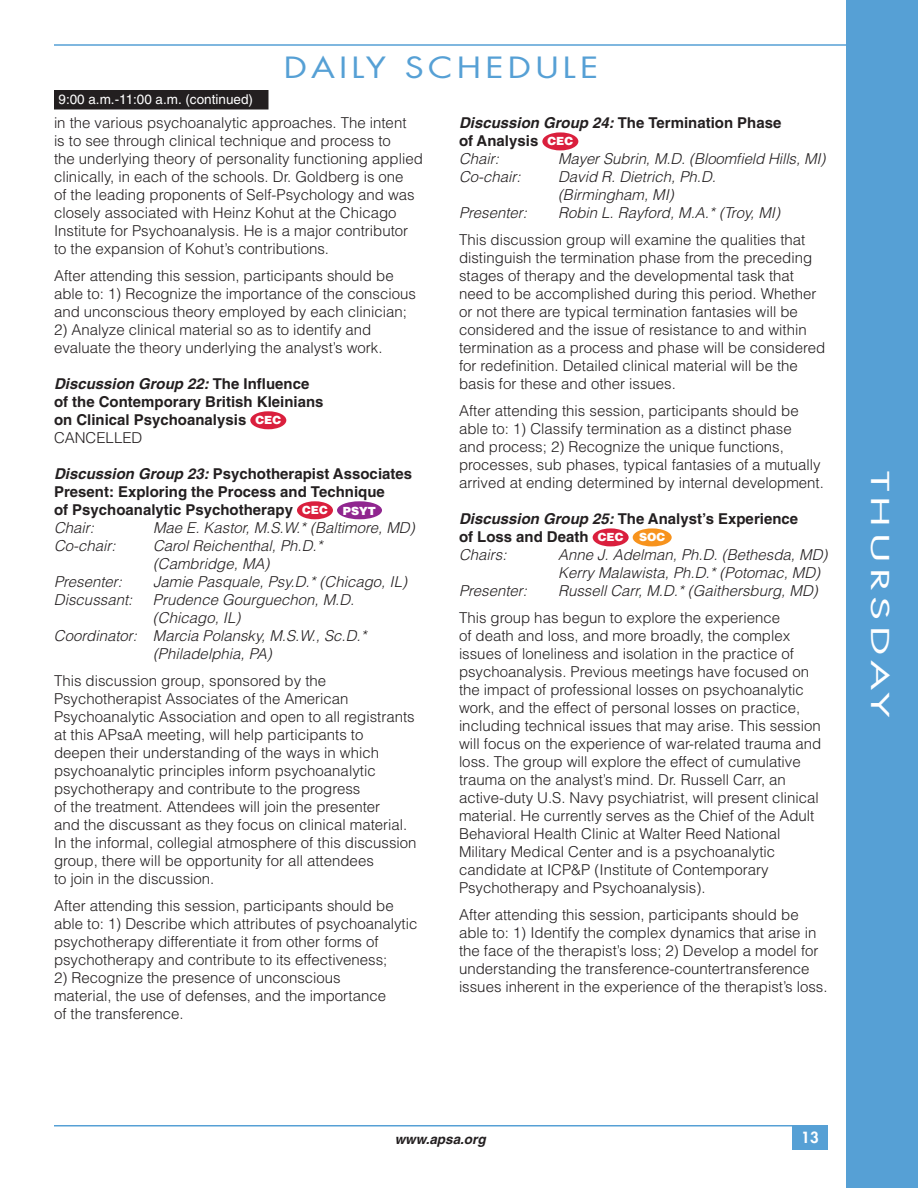
<style>
.page{position:relative;width:918px;height:1188px;background:#fff}
.page>*{position:absolute;margin:0;border:0;box-sizing:border-box;transform-origin:0 0}
.t1{font:28.5px "Futura";letter-spacing:.125em;color:#56a0d5;scale:1.2 1}
.t2{font:24px "Futura";letter-spacing:.125em;color:#fff;scale:1.8 1}
.t3{font:300 15px/18px "Helvetica";color:#231f20}
.t4{font:italic 300 15px/18px "Helvetica";color:#231f20}
.t5{font:700 15px/18px "Helvetica";color:#231f20}
.t6{font:800 15px "Futura";color:#fff}
.t7{font:13.5px "Helvetica";color:#fff}
.t8{font:italic 700 13.5px "Helvetica";color:#231f20}
.t9{font:900 11.25px "Helvetica";color:#fff}
.s1{font-style:italic}
</style>
<div class="page">
<div style="left:633px;top:528px;width:39px;height:18px;background:#f7931d;border-radius:50%"></div>
<div style="left:593px;top:528px;width:36px;height:18px;background:#da1f3d;border-radius:50%"></div>
<div style="left:542px;top:132px;width:36px;height:18px;background:#da1f3d;border-radius:50%"></div>
<div style="left:337px;top:501px;width:45px;height:18px;background:#90268f;border-radius:50%"></div>
<div style="left:297px;top:501px;width:36px;height:18px;background:#da1f3d;border-radius:50%"></div>
<div style="left:250px;top:411px;width:36px;height:18px;background:#da1f3d;border-radius:50%"></div>
<hr style="left:54px;top:44px;width:810px;height:2px;background:#56a0d5">
<div style="left:846px;top:0;width:72px;height:1188px;background:#56a0d5"></div>
<div style="left:54px;top:90px;width:214px;height:20px;background:#231f20"></div>
<div style="left:792px;top:1126px;width:36px;height:24px;background:#56a0d5"></div>
<hr style="left:54px;top:1125px;width:774px;height:1px;background:#56a0d5">
<p class="t7" style="left:58px;top:95px;width:196px">9:00 a.m.-11:00 a.m. (continued)</p>
<h1 class="t1" style="left:284px;top:54px;width:264px">DAILY SCHEDULE</h1>
<p class="t3" style="left:54px;top:114px;width:370px">in the various psychoanalytic approaches. The intent<br>is to see through clinical technique and process to<br>the underlying theory of personality functioning applied clinically, in each of the schools. Dr. Goldberg is one<br>of the leading proponents of Self-Psychology and was closely associated with Heinz Kohut at the Chicago Institute for Psychoanalysis. He is a major contributor to the expansion of Kohut’s contributions.</p>
<p class="t3" style="left:54px;top:267px;width:363px">After attending this session, participants should be able to: 1) Recognize the importance of the conscious and unconscious theory employed by each clinician;</p>
<p class="t3" style="left:54px;top:321px;width:330px">2) Analyze clinical material so as to identify and evaluate the theory underlying the analyst’s work.</p>
<p class="t5" style="left:54px;top:376px;width:271px"><span class="s1">Discussion Group 22:</span> The Influence of the Contemporary British Kleinians on Clinical Psychoanalysis</p>
<p class="t3" style="left:54px;top:429px;width:90px">CANCELLED</p>
<p class="t5" style="left:54px;top:466px;width:360px"><span class="s1">Discussion Group 23:</span> Psychotherapist Associates<br>Present: Exploring the Process and Technique<br>of Psychoanalytic Psychotherapy</p>
<p class="t4" style="left:54px;top:519px;width:42px">Chair:</p>
<p class="t4" style="left:153px;top:519px;width:263px">Mae E. Kastor, M.S.W.* (Baltimore, MD)</p>
<p class="t4" style="left:54px;top:537px;width:63px">Co-chair:</p>
<p class="t4" style="left:153px;top:537px;width:171px">Carol Reichenthal, Ph.D.* (Cambridge, MA)</p>
<p class="t4" style="left:54px;top:573px;width:70px">Presenter:</p>
<p class="t4" style="left:153px;top:573px;width:256px">Jamie Pasquale, Psy.D.* (Chicago, IL)</p>
<p class="t4" style="left:54px;top:591px;width:80px">Discussant:</p>
<p class="t4" style="left:153px;top:591px;width:203px">Prudence Gourguechon, M.D.</p>
<p class="t4" style="left:153px;top:609px;width:89px">(Chicago, IL)</p>
<p class="t4" style="left:54px;top:627px;width:314px">Coordinator: Marcia Polansky, M.S.W., Sc.D.*</p>
<p class="t4" style="left:153px;top:645px;width:120px">(Philadelphia, PA)</p>
<p class="t3" style="left:54px;top:672px;width:364px">This discussion group, sponsored by the Psychotherapist Associates of the American Psychoanalytic Association and open to all registrants at this APsaA meeting, will help participants to deepen their understanding of the ways in which psychoanalytic principles inform psychoanalytic psychotherapy and contribute to the progress<br>of the treatment. Attendees will join the presenter<br>and the discussant as they focus on clinical material.<br>In the informal, collegial atmosphere of this discussion group, there will be opportunity for all attendees<br>to join in the discussion.</p>
<p class="t3" style="left:54px;top:897px;width:365px">After attending this session, participants should be able to: 1) Describe which attributes of psychoanalytic psychotherapy differentiate it from other forms of psychotherapy and contribute to its effectiveness;</p>
<p class="t3" style="left:54px;top:969px;width:334px">2) Recognize the presence of unconscious material, the use of defenses, and the importance of the transference.</p>
<p class="t9" style="left:256px;top:414px;width:27px">CEC</p>
<p class="t9" style="left:302px;top:504px;width:27px">CEC</p>
<p class="t9" style="left:343px;top:504px;width:35px">PSYT</p>
<p class="t5" style="left:459px;top:115px;width:324px"><span class="s1">Discussion Group 24:</span> The Termination Phase of Analysis</p>
<p class="t4" style="left:459px;top:150px;width:42px">Chair:</p>
<p class="t4" style="left:558px;top:150px;width:269px">Mayer Subrin, M.D. (Bloomfield Hills, MI)</p>
<p class="t4" style="left:459px;top:168px;width:63px">Co-chair:</p>
<p class="t4" style="left:558px;top:168px;width:160px">David R. Dietrich, Ph.D. (Birmingham, MI)</p>
<p class="t4" style="left:459px;top:204px;width:70px">Presenter:</p>
<p class="t4" style="left:558px;top:204px;width:224px">Robin L. Rayford, M.A.* (Troy, MI)</p>
<p class="t3" style="left:459px;top:231px;width:368px">This discussion group will examine the qualities that distinguish the termination phase from the preceding stages of therapy and the developmental task that need to be accomplished during this period. Whether or not there are typical termination fantasies will be considered and the issue of resistance to and within termination as a process and phase will be considered for redefinition. Detailed clinical material will be the basis for these and other issues.</p>
<p class="t3" style="left:459px;top:402px;width:366px">After attending this session, participants should be able to: 1) Classify termination as a distinct phase<br>and process; 2) Recognize the unique functions, processes, sub phases, typical fantasies of a mutually arrived at ending determined by internal development.</p>
<p class="t5" style="left:459px;top:511px;width:341px"><span class="s1">Discussion Group 25:</span> The Analyst’s Experience of Loss and Death</p>
<p class="t4" style="left:459px;top:546px;width:49px">Chairs:</p>
<p class="t4" style="left:558px;top:546px;width:271px">Anne J. Adelman, Ph.D. (Bethesda, MD)<br>Kerry Malawista, Ph.D.* (Potomac, MD)</p>
<p class="t4" style="left:459px;top:582px;width:70px">Presenter:</p>
<p class="t4" style="left:558px;top:582px;width:261px">Russell Carr, M.D.* (Gaithersburg, MD)</p>
<p class="t3" style="left:459px;top:609px;width:364px">This group has begun to explore the experience<br>of death and loss, and more broadly, the complex issues of loneliness and isolation in the practice of psychoanalysis. Previous meetings have focused on the impact of professional losses on psychoanalytic work, and the effect of personal losses on practice, including technical issues that may arise. This session will focus on the experience of war-related trauma and loss. The group will explore the effect of cumulative trauma on the analyst’s mind. Dr. Russell Carr, an active-duty U.S. Navy psychiatrist, will present clinical material. He currently serves as the Chief of the Adult Behavioral Health Clinic at Walter Reed National Military Medical Center and is a psychoanalytic candidate at ICP&amp;P (Institute of Contemporary Psychotherapy and Psychoanalysis).</p>
<p class="t3" style="left:459px;top:906px;width:370px">After attending this session, participants should be able to: 1) Identify the complex dynamics that arise in the face of the therapist’s loss; 2) Develop a model for understanding the transference-countertransference issues inherent in the experience of the therapist’s loss.</p>
<p class="t9" style="left:548px;top:135px;width:27px">CEC</p>
<p class="t9" style="left:598px;top:531px;width:27px">CEC</p>
<p class="t9" style="left:639px;top:531px;width:28px">SOC</p>
<h2 class="t2" style="left:891px;top:471px;width:138px;rotate:90deg">THURSDAY</h2>
<p class="t8" style="left:395px;top:1134px;width:93px">www.apsa.org</p>
<p class="t6" style="left:801px;top:1130px;width:19px">13</p>
</div>
